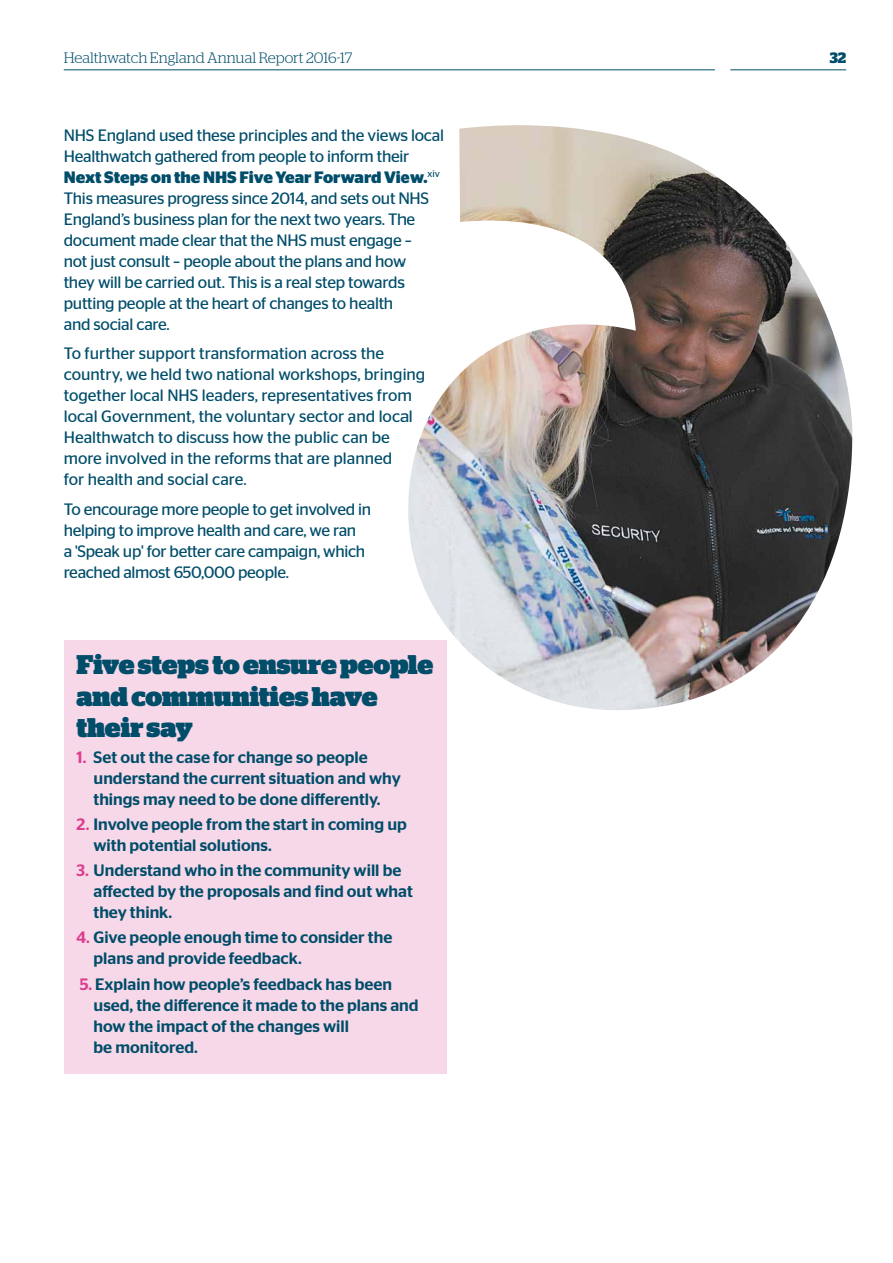
<style>
.page{position:relative;width:893px;height:1263px;background:#fff}
.page>*{position:absolute;margin:0;border:0;box-sizing:border-box;transform-origin:0 0}
.t1{font:900 27px/31.5px "Stag";letter-spacing:-.005em;color:#004d6a}
.t2{font:16.5px/21px "Stag Sans";letter-spacing:-.015em;color:#004d6a}
.t3{font:500 16.5px/21px "Stag Sans";color:#004d6a}
.t4{font:300 15px "Stag";color:#004d6a}
.t5{font:700 15px "Stag";color:#004d6a}
.s1{font-weight:700}
.s2{color:#db3c8e}
</style>
<div class="page">
<div style="left:64px;top:640px;width:382px;height:434px;background:#f7d8e8"></div>
<img style="left:408px;top:125px;width:445px;height:586px">
<hr style="left:64px;top:70px;width:651px;height:1px;background:#004d6a">
<hr style="left:730px;top:70px;width:116px;height:1px;background:#004d6a">
<p class="t4" style="left:64px;top:49px;width:290px">Healthwatch England Annual Report 2016-17</p>
<p class="t5" style="left:830px;top:49px;width:18px">32</p>
<p class="t2" style="left:64px;top:124px;width:382px">NHS England used these principles and the views local Healthwatch gathered from people to inform their <span class="s1">Next Steps on the NHS Five Year Forward View.</span><sup>xiv </sup>This measures progress since 2014, and sets out NHS England’s business plan for the next two years. The document made clear that the NHS must engage –<br>not just consult – people about the plans and how<br>they will be carried out. This is a real step towards putting people at the heart of changes to health<br>and social care.</p>
<p class="t2" style="left:64px;top:343px;width:363px">To further support transformation across the country, we held two national workshops, bringing together local NHS leaders, representatives from local Government, the voluntary sector and local Healthwatch to discuss how the public can be more involved in the reforms that are planned<br>for health and social care.</p>
<p class="t2" style="left:64px;top:498px;width:309px">To encourage more people to get involved in helping to improve health and care, we ran<br>a 'Speak up' for better care campaign, which reached almost 650,000 people.</p>
<h1 class="t1" style="left:77px;top:649px;width:358px">Five steps to ensure people and communities have their say</h1>
<p class="t3" style="left:94px;top:746px;width:309px;text-indent:-17px"><span class="s2">1.</span> Set out the case for change so people understand the current situation and why things may need to be done differently.</p>
<p class="t3" style="left:94px;top:813px;width:315px;text-indent:-17px"><span class="s2">2.</span> Involve people from the start in coming up with potential solutions.</p>
<p class="t3" style="left:94px;top:860px;width:321px;text-indent:-17px"><span class="s2">3.</span> Understand who in the community will be affected by the proposals and find out what they think.</p>
<p class="t3" style="left:94px;top:927px;width:300px;text-indent:-17px"><span class="s2">4.</span> Give people enough time to consider the plans and provide feedback.</p>
<p class="t3" style="left:94px;top:973px;width:327px;text-indent:-14px"><span class="s2">5.</span> Explain how people’s feedback has been used, the difference it made to the plans and how the impact of the changes will<br>be monitored.</p>
</div>
